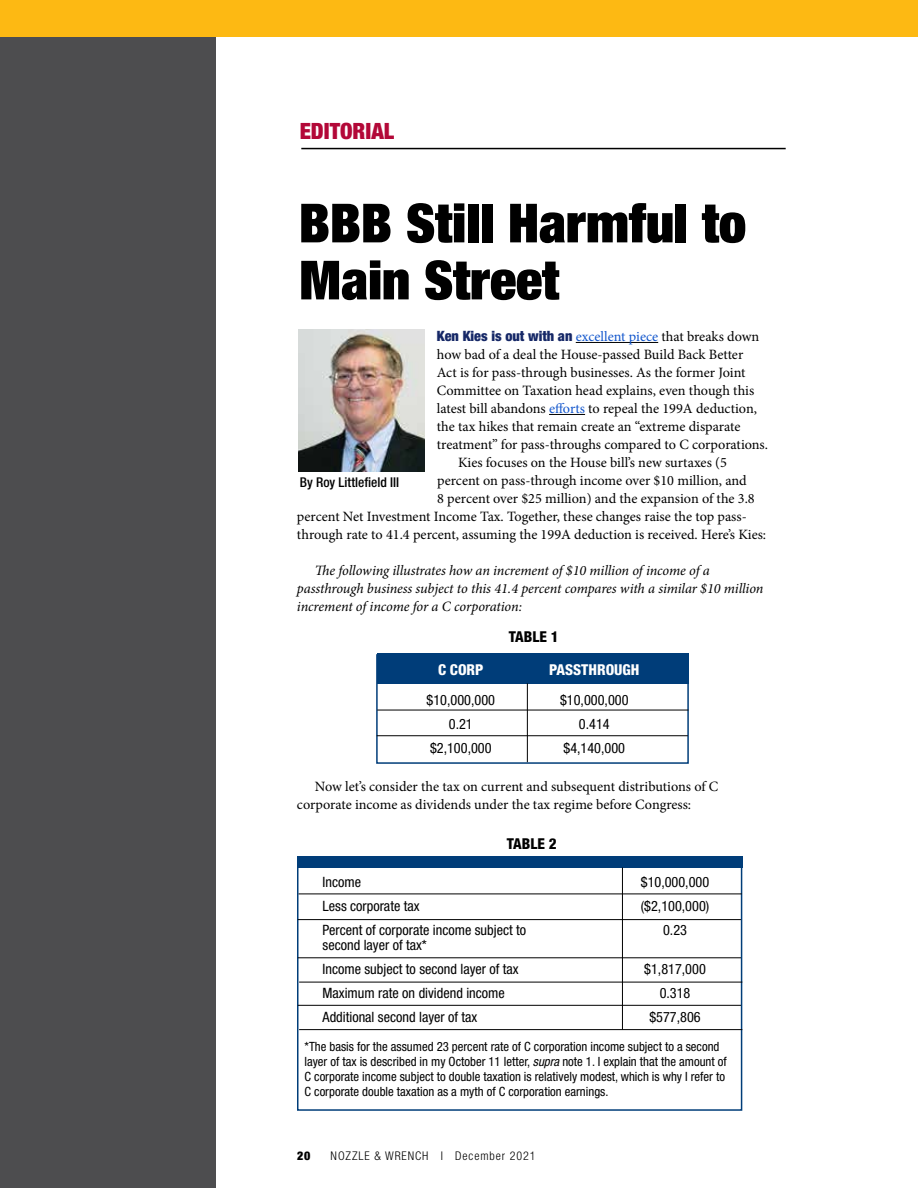
<style>
.page{position:relative;width:918px;height:1188px;background:#fff}
.page>*{position:absolute;margin:0;border:0;box-sizing:border-box;transform-origin:0 0}
.t1{font:900 expanded 54px/57px "Helvetica Neue";color:#000}
.t2{font:900 condensed 22.5px "Helvetica Neue";color:#b30838}
.t3{font:800 condensed 15px "Helvetica Neue";color:#fff}
.t4{font:800 condensed 15px "Helvetica Neue";color:#000}
.t5{font:14.25px/18px "Minion Pro";color:#000}
.t6{font:condensed 14.25px/24px "Helvetica Neue";color:#000}
.t7{font:italic 14.25px/18px "Minion Pro";letter-spacing:-.01em;color:#000}
.t8{font:900 condensed 14.25px "Helvetica Neue";color:#162867}
.t9{font:500 condensed 13.5px "Helvetica Neue";color:#000}
.t10{font:condensed 12.75px/15px "Helvetica Neue";color:#000}
.t11{font:300 condensed 12px "Helvetica Neue";letter-spacing:.075em;color:#000}
.t12{font:900 condensed 12px "Helvetica Neue";color:#000}
.s1{font-family:"Minion Pro";font-weight:400;font-stretch:normal;color:#15c}
.s2{font-family:"Minion Pro";font-weight:400;font-stretch:normal;color:#000}
.s3{color:#15c}
.s4{font-style:italic}
</style>
<div class="page">
<div style="left:0;top:32px;width:216px;height:1156px;background:#4d4d4f"></div>
<div style="left:0;top:0;width:918px;height:37px;background:#fdb913"></div>
<hr style="left:576px;top:342px;width:82px;height:1px;background:#000">
<hr style="left:549px;top:414px;width:36px;height:1px;background:#000">
<img style="left:298px;top:329px;width:127px;height:142px">
<hr style="left:301px;top:148px;width:485px;height:1px;background:#000">
<div style="left:378px;top:653px;width:311px;height:31px;background:#003d79"></div>
<div style="left:376px;top:654px;width:313px;height:110px;border:2px solid #003d79"></div>
<hr style="left:377px;top:710px;width:311px;height:1px;background:#000">
<hr style="left:377px;top:735px;width:311px;height:1px;background:#000">
<hr style="left:527px;top:683px;width:1px;height:79px;background:#000">
<div style="left:297px;top:856px;width:445px;height:12px;background:#003d79"></div>
<div style="left:297px;top:856px;width:445px;height:255px;border:2px solid #003d79"></div>
<hr style="left:299px;top:894px;width:443px;height:1px;background:#000">
<hr style="left:298px;top:919px;width:443px;height:1px;background:#000">
<hr style="left:622px;top:868px;width:1px;height:162px;background:#000">
<hr style="left:298px;top:957px;width:443px;height:1px;background:#000">
<hr style="left:299px;top:982px;width:443px;height:1px;background:#000">
<hr style="left:298px;top:1005px;width:443px;height:1px;background:#000">
<hr style="left:299px;top:1029px;width:443px;height:1px;background:#000">
<h2 class="t2" style="left:300px;top:117px;width:96px">EDITORIAL</h2>
<h1 class="t1" style="left:299px;top:193px;width:448px">BBB Still Harmful to<br>Main Street</h1>
<p class="t8" style="left:437px;top:327px;width:324px">Ken Kies is out with an <span class="s1">excellent piece</span> <span class="s2">that breaks down</span></p>
<p class="t5" style="left:437px;top:346px;width:308px">how bad of a deal the House-passed Build Back Better</p>
<p class="t5" style="left:437px;top:364px;width:310px">Act is for pass-through businesses. As the former Joint</p>
<p class="t5" style="left:437px;top:382px;width:319px">Committee on Taxation head explains, even though this</p>
<p class="t5" style="left:437px;top:400px;width:322px">latest bill abandons <span class="s3">efforts</span> to repeal the 199A deduction,</p>
<p class="t5" style="left:437px;top:418px;width:305px">the tax hikes that remain create an “extreme disparate</p>
<p class="t5" style="left:437px;top:436px;width:333px">treatment” for pass-throughs compared to C corporations.</p>
<p class="t5" style="left:458px;top:454px;width:270px">Kies focuses on the House bill’s new surtaxes (5</p>
<p class="t5" style="left:437px;top:472px;width:311px">percent on pass-through income over $10 million, and</p>
<p class="t5" style="left:437px;top:490px;width:319px">8 percent over $25 million) and the expansion of the 3.8</p>
<p class="t5" style="left:297px;top:508px;width:451px">percent Net Investment Income Tax. Together, these changes raise the top pass-</p>
<p class="t5" style="left:297px;top:526px;width:471px">through rate to 41.4 percent, assuming the 199A deduction is received. Here’s Kies:</p>
<p class="t7" style="left:297px;top:561px;width:468px;text-indent:18px">The following illustrates how an increment of $10 million of income of a passthrough business subject to this 41.4 percent compares with a similar $10 million increment of income for a C corporation:</p>
<p class="t9" style="left:300px;top:474px;width:101px">By Roy Littlefield III</p>
<p class="t4" style="left:509px;top:627px;width:51px">TABLE 1</p>
<p class="t3" style="left:438px;top:660px;width:47px">C CORP</p>
<p class="t3" style="left:549px;top:660px;width:92px">PASSTHROUGH</p>
<p class="t6" style="left:427px;top:688px;width:70px">$10,000,000</p>
<p class="t6" style="left:560px;top:688px;width:70px">$10,000,000</p>
<p class="t6" style="left:449px;top:712px;width:25px">0.21</p>
<p class="t6" style="left:579px;top:712px;width:32px">0.414</p>
<p class="t6" style="left:430px;top:736px;width:63px">$2,100,000</p>
<p class="t6" style="left:564px;top:736px;width:63px">$4,140,000</p>
<p class="t5" style="left:297px;top:778px;width:423px;text-indent:18px">Now let’s consider the tax on current and subsequent distributions of C corporate income as dividends under the tax regime before Congress:</p>
<p class="t4" style="left:507px;top:835px;width:51px">TABLE 2</p>
<p class="t6" style="left:323px;top:870px;width:40px">Income</p>
<p class="t6" style="left:641px;top:870px;width:70px">$10,000,000</p>
<p class="t6" style="left:323px;top:894px;width:99px">Less corporate tax</p>
<p class="t6" style="left:641px;top:894px;width:70px">($2,100,000)</p>
<p class="t6" style="left:323px;top:918px;width:205px">Percent of corporate income subject to</p>
<p class="t6" style="left:663px;top:918px;width:25px">0.23</p>
<p class="t6" style="left:323px;top:933px;width:198px">second layer of tax*<br>Income subject to second layer of tax</p>
<p class="t6" style="left:644px;top:957px;width:63px">$1,817,000</p>
<p class="t6" style="left:323px;top:981px;width:184px">Maximum rate on dividend income</p>
<p class="t6" style="left:660px;top:981px;width:32px">0.318</p>
<p class="t6" style="left:323px;top:1005px;width:156px">Additional second layer of tax</p>
<p class="t6" style="left:649px;top:1005px;width:53px">$577,806</p>
<p class="t10" style="left:305px;top:1039px;width:424px">*The basis for the assumed 23 percent rate of C corporation income subject to a second layer of tax is described in my October 11 letter, <span class="s4">supra</span> note 1. I explain that the amount of C corporate income subject to double taxation is relatively modest, which is why I refer to C corporate double taxation as a myth of C corporation earnings.</p>
<p class="t12" style="left:297px;top:1148px;width:15px">20</p>
<p class="t11" style="left:331px;top:1149px;width:206px">NOZZLE &amp; WRENCH I December 2021</p>
</div>
